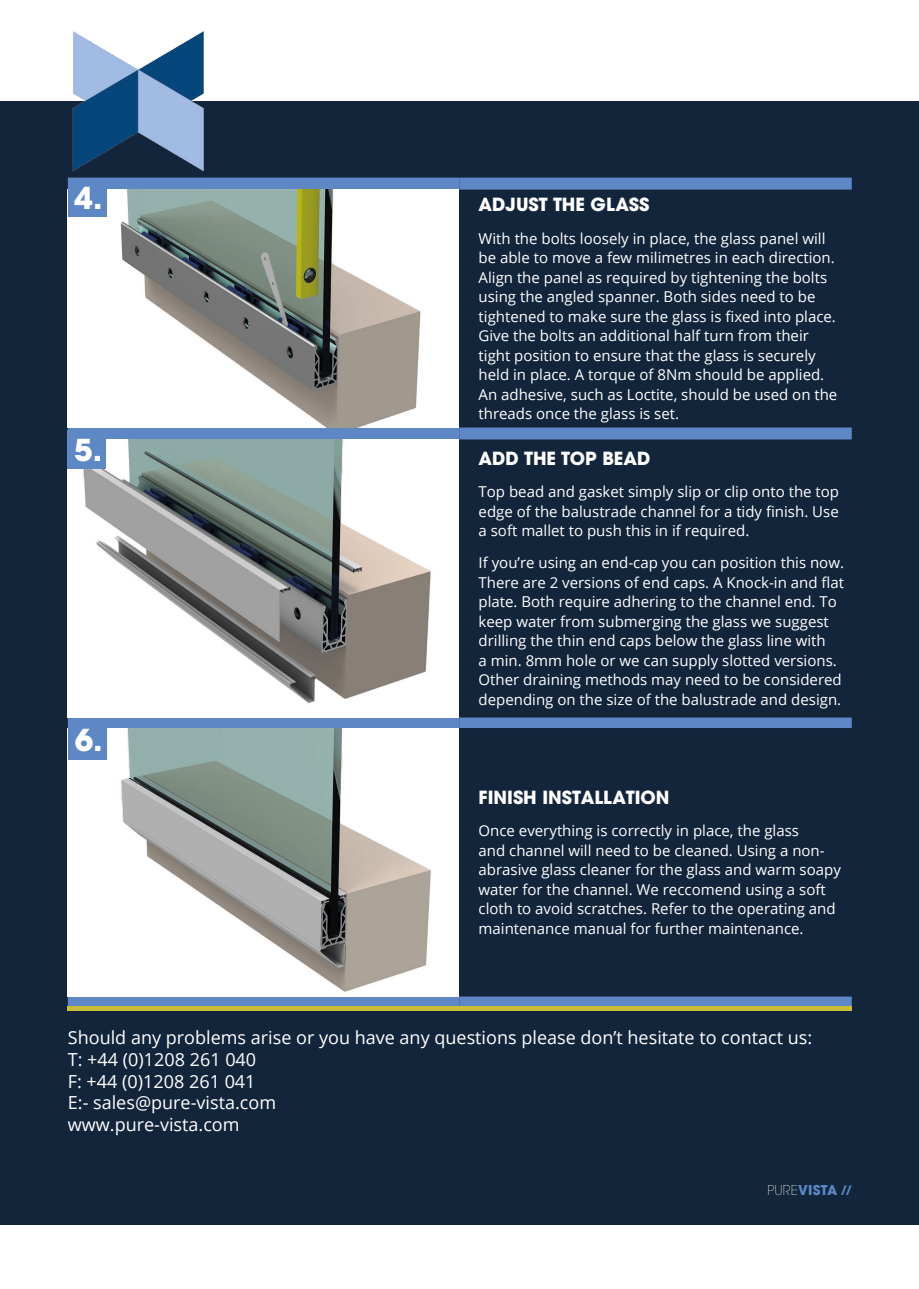
<style>
.page{position:relative;width:919px;height:1289px;background:#fff}
.page>*{position:absolute;margin:0;border:0;box-sizing:border-box;transform-origin:0 0}
.Quotation_11{font:700 30px "ITC Avant Garde Std";color:#fff}
.t1{font:18px "Open Sans";color:#fff}
.t2{font:700 18px "ITC Avant Garde Std";color:#fff}
.t3{font:15px/19.5px "Open Sans";color:#fff}
.Header___Footer_Text{font:700 13.5px "ITC Avant Garde Std";letter-spacing:.015em;color:#5d87c5}
.s1{font-weight:200;color:#fff}
.s2{font-family:"Open Sans"}
</style>
<div class="page">
<div style="left:0;top:101px;width:918px;height:1123px;background:#13253b"></div>
<div style="left:68px;top:178px;width:392px;height:12px;background:#5d87c5"></div>
<div style="left:460px;top:178px;width:391px;height:12px;background:#5d87c5"></div>
<div style="left:68px;top:427px;width:392px;height:12px;background:#5d87c5"></div>
<div style="left:460px;top:427px;width:391px;height:12px;background:#5d87c5"></div>
<div style="left:68px;top:717px;width:392px;height:11px;background:#5d87c5"></div>
<div style="left:460px;top:717px;width:391px;height:11px;background:#5d87c5"></div>
<div style="left:68px;top:996px;width:392px;height:11px;background:#5d87c5"></div>
<div style="left:460px;top:996px;width:391px;height:11px;background:#5d87c5"></div>
<img style="left:68px;top:190px;width:390px;height:237px">
<img style="left:68px;top:439px;width:390px;height:278px">
<img style="left:68px;top:728px;width:390px;height:268px">
<img style="left:72px;top:31px;width:132px;height:140px">
<div style="left:68px;top:179px;width:38px;height:38px;background:#5d87c5"></div>
<div style="left:68px;top:431px;width:38px;height:38px;background:#5d87c5"></div>
<hr style="left:68px;top:1006px;width:783px;height:4px;background:#c9bf36">
<div style="left:68px;top:721px;width:38px;height:38px;background:#5d87c5"></div>
<p class="Quotation_11" style="left:74px;top:178px;width:30px">4.</p>
<p class="Quotation_11" style="left:74px;top:430px;width:29px">5.</p>
<p class="Quotation_11" style="left:75px;top:720px;width:29px">6.</p>
<p class="t2" style="left:478px;top:193px;width:172px">ADJUST THE GLASS</p>
<p class="t3" style="left:478px;top:228px;width:360px">With the bolts loosely in place, the glass panel will be able to move a few milimetres in each direction.<br>Align the panel as required by tightening the bolts using the angled spanner. Both sides need to be tightened to make sure the glass is fixed into place.<br>Give the bolts an additional half turn from their tight position to ensure that the glass is securely held in place. A torque of 8Nm should be applied.<br>An adhesive, such as Loctite, should be used on the threads once the glass is set.</p>
<p class="t2" style="left:478px;top:446px;width:173px">ADD THE TOP BEAD</p>
<p class="t3" style="left:478px;top:481px;width:362px;text-align:justify">Top bead and gasket simply slip or clip onto the top edge of the balustrade channel for a tidy finish. Use a soft mallet to push this in if required.</p>
<p class="t3" style="left:478px;top:552px;width:367px">If you’re using an end-cap you can position this now.<br>There are 2 versions of end caps. A Knock-in and flat plate. Both require adhering to the channel end. To keep water from submerging the glass we suggest drilling the thin end caps below the glass line with<br>a min. 8mm hole or we can supply slotted versions.<br>Other draining methods may need to be considered depending on the size of the balustrade and design.</p>
<p class="t2" style="left:478px;top:785px;width:192px">FINISH INSTALLATION</p>
<p class="t3" style="left:478px;top:820px;width:364px">Once everything is correctly in place, the glass<br>and channel will need to be cleaned. Using a non&shy;abrasive glass cleaner for the glass and warm soapy water for the channel. We reccomend using a soft cloth to avoid scratches. Refer to the operating and maintenance manual for further maintenance.</p>
<p class="t1" style="left:68px;top:1025px;width:745px">Should any problems arise or you have any questions please don’t hesitate to contact us:</p>
<p class="t1" style="left:68px;top:1046px;width:190px">T: +44 (0)1208 261 040</p>
<p class="t1" style="left:68px;top:1068px;width:189px">F: +44 (0)1208 261 041</p>
<p class="t1" style="left:68px;top:1090px;width:210px">E:- sales@pure-vista.com</p>
<p class="t1" style="left:68px;top:1111px;width:173px">www.pure-vista.com</p>
<p class="Header___Footer_Text" style="left:767px;top:1181px;width:86px"><span class="s1">PURE</span>VISTA <span class="s2">//</span></p>
</div>
